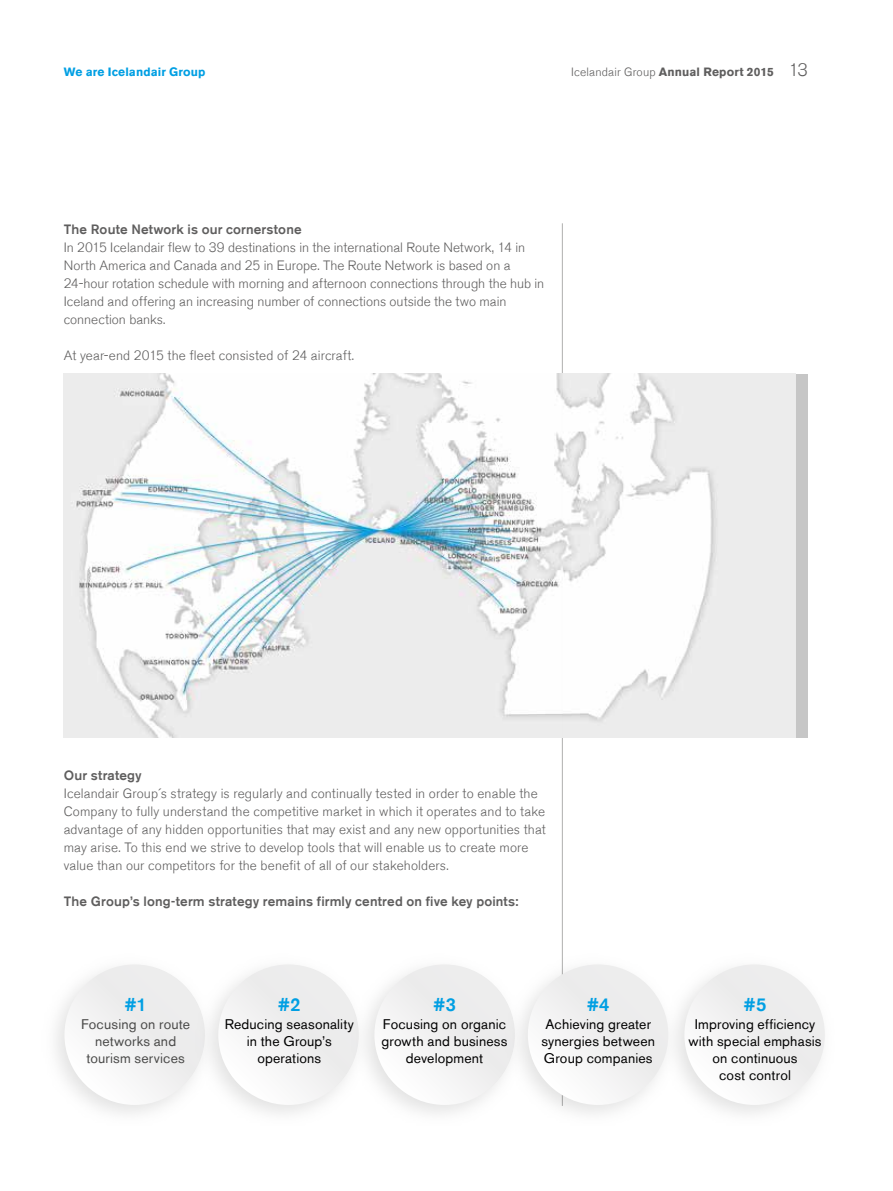
<style>
.page{position:relative;width:893px;height:1191px;background:#fff}
.page>*{position:absolute;margin:0;border:0;box-sizing:border-box;transform-origin:0 0}
.t1{font:500 18.6px "Altitude";color:#009fe3}
.t2{font:13.95px/17.1px "Altitude";letter-spacing:.01em;color:#000;text-align:center}
.t3{font:13.95px/17.1px "Altitude";letter-spacing:.01em;color:#4a4a49;text-align:center}
.t4{font:300 13.5px/18px "Altitude";letter-spacing:.005em;color:#5f5e5e}
.t5{font:500 13.5px "Altitude";letter-spacing:.01em;color:#5f5e5e}
.t6{font:700 12px "Altitude";letter-spacing:.01em;color:#5f5e5e}
.t7{font:700 12px "Altitude";letter-spacing:.01em;color:#009fe3}
.s1{font-weight:300}
.s2{font-weight:300;font-size:18px}
</style>
<div class="page">
<hr style="left:562px;top:223px;width:1px;height:883px;background:#afafae">
<div style="left:795px;top:373px;width:13px;height:364px;background:#c6c6c6"></div>
<div style="left:64px;top:964px;width:141px;height:141px;background:#f2f2f2;border-radius:70px"></div>
<div style="left:684px;top:964px;width:141px;height:141px;background:linear-gradient(to bottom,#eae9ea,#f7f6f7);border-radius:70px"></div>
<div style="left:218px;top:964px;width:141px;height:141px;background:linear-gradient(to right,#f8f8f8,#eaeaea);border-radius:70px"></div>
<div style="left:374px;top:964px;width:141px;height:141px;background:#f2f2f2;border-radius:70px"></div>
<img style="left:466px;top:939px;width:252px;height:176px">
<div style="left:528px;top:964px;width:140px;height:141px;background:linear-gradient(to right,#f8f8f8,#eaeaeb);border-radius:70px"></div>
<img style="left:64px;top:373px;width:731px;height:364px">
<p class="t7" style="left:64px;top:65px;width:143px">We are Icelandair Group</p>
<p class="t6" style="left:571px;top:65px;width:238px"><span class="s1">Icelandair Group</span> Annual Report 2015 <span class="s2">13</span></p>
<p class="t5" style="left:64px;top:221px;width:239px">The Route Network is our cornerstone</p>
<p class="t4" style="left:64px;top:239px;width:482px">In 2015 Icelandair flew to 39 destinations in the international Route Network, 14 in North America and Canada and 25 in Europe. The Route Network is based on a 24-hour rotation schedule with morning and afternoon connections through the hub in Iceland and offering an increasing number of connections outside the two main connection banks.</p>
<p class="t4" style="left:64px;top:347px;width:292px">At year-end 2015 the fleet consisted of 24 aircraft.</p>
<p class="t5" style="left:64px;top:767px;width:79px">Our strategy</p>
<p class="t4" style="left:64px;top:785px;width:483px">Icelandair Group´s strategy is regularly and continually tested in order to enable the Company to fully understand the competitive market in which it operates and to take advantage of any hidden opportunities that may exist and any new opportunities that may arise. To this end we strive to develop tools that will enable us to create more value than our competitors for the benefit of all of our stakeholders.</p>
<p class="t5" style="left:64px;top:893px;width:456px">The Group’s long-term strategy remains firmly centred on five key points:</p>
<h1 class="t1" style="left:124px;top:993px;width:24px">#1</h1>
<p class="t3" style="left:81px;top:1015px;width:110px">Focusing on route networks and tourism services</p>
<h1 class="t1" style="left:278px;top:993px;width:24px">#2</h1>
<p class="t2" style="left:225px;top:1015px;width:131px">Reducing seasonality in the Group’s operations</p>
<h1 class="t1" style="left:433px;top:993px;width:24px">#3</h1>
<p class="t2" style="left:382px;top:1015px;width:127px">Focusing on organic growth and business development</p>
<h1 class="t1" style="left:587px;top:993px;width:24px">#4</h1>
<p class="t2" style="left:541px;top:1015px;width:115px;text-align:left">Achieving greater synergies between<br>Group companies</p>
<h1 class="t1" style="left:744px;top:993px;width:24px">#5</h1>
<p class="t2" style="left:688px;top:1015px;width:135px">Improving efficiency with special emphasis on continuous<br>cost control</p>
</div>
